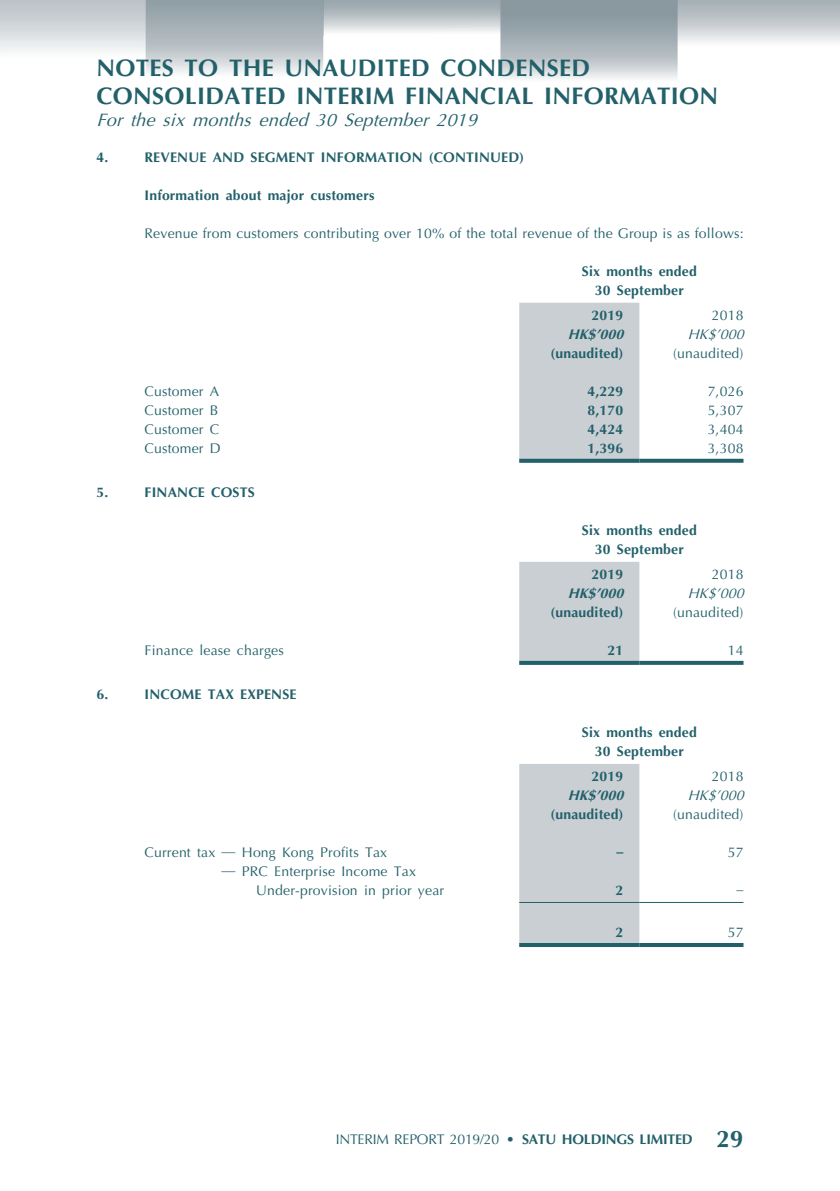
<style>
.page{position:relative;width:840px;height:1191px;background:#fff}
.page>*{position:absolute;margin:0;border:0;box-sizing:border-box;transform-origin:0 0}
.t1{font:700 24px/28px "Optima LT Std";letter-spacing:.015em;color:#22606a}
.t2{font:italic 18px "Optima LT Std";color:#22606a}
._31_table_tab_6pt{font:700 14px/19px "Optima LT Std";letter-spacing:.015em;color:#22606a;text-align:center}
._29_Table_Stub__Note{font:14px/19px "Optima LT Std";letter-spacing:.015em;color:#22606a}
._26___P2__Note{font:14px "Optima LT Std";letter-spacing:.015em;color:#22606a}
._17_H1__Note{font:700 14px "Optima LT Std";letter-spacing:.015em;color:#22606a}
._31_table_tab_6pt-2{font:14px "Optima LT Std";letter-spacing:.015em;color:#22606a}
._26___P2__Note-2{font:14px "Optima LT Std";letter-spacing:-.015em;color:#22606a}
._18___H2__Note{font:700 14px "Optima LT Std";letter-spacing:.015em;color:#22606a}
._31_table_tab_6pt-3{font:italic 700 14px "Optima LT Std";color:#22606a}
._31_table_tab_6pt-4{font:italic 14px "Optima LT Std";color:#22606a}
.s1{font-weight:700}
.s2{font-weight:700;font-size:24px}
</style>
<div class="page">
<img style="left:0;top:0;width:839px;height:947px">
<div style="left:519px;top:303px;width:120px;height:156px;background:#cacfd3"></div>
<svg style="left:519px;top:459px;width:120px;height:4px"></svg>
<svg style="left:639px;top:459px;width:104px;height:4px"></svg>
<div style="left:519px;top:562px;width:120px;height:99px;background:#cacfd3"></div>
<svg style="left:519px;top:661px;width:120px;height:4px"></svg>
<svg style="left:639px;top:661px;width:104px;height:4px"></svg>
<div style="left:519px;top:764px;width:120px;height:179px;background:#cacfd3"></div>
<hr style="left:519px;top:902px;width:120px;height:1px;background:#22606a">
<hr style="left:639px;top:902px;width:104px;height:1px;background:#22606a">
<hr style="left:519px;top:943px;width:120px;height:4px;background:#22606a">
<hr style="left:639px;top:943px;width:104px;height:4px;background:#22606a">
<h1 class="t1" style="left:96px;top:54px;width:623px">NOTES TO THE UNAUDITED CONDENSED<br>CONSOLIDATED INTERIM FINANCIAL INFORMATION</h1>
<p class="t2" style="left:96px;top:109px;width:387px">For the six months ended 30 September 2019</p>
<p class="_17_H1__Note" style="left:96px;top:149px;width:13px">4.</p>
<p class="_17_H1__Note" style="left:144px;top:149px;width:381px">REVENUE AND SEGMENT INFORMATION (CONTINUED)</p>
<p class="_18___H2__Note" style="left:144px;top:187px;width:231px">Information about major customers</p>
<p class="_26___P2__Note" style="left:144px;top:225px;width:600px">Revenue from customers contributing over 10% of the total revenue of the Group is as follows:</p>
<p class="_31_table_tab_6pt" style="left:581px;top:262px;width:116px">Six months ended<br>30 September</p>
<p class="_31_table_tab_6pt" style="left:591px;top:306px;width:33px">2019</p>
<p class="_31_table_tab_6pt-2" style="left:711px;top:307px;width:33px">2018</p>
<p class="_31_table_tab_6pt-3" style="left:567px;top:326px;width:62px">HK$’000</p>
<p class="_31_table_tab_6pt-4" style="left:687px;top:326px;width:62px">HK$’000</p>
<p class="_31_table_tab_6pt" style="left:550px;top:344px;width:74px">(unaudited)</p>
<p class="_31_table_tab_6pt-2" style="left:672px;top:345px;width:72px">(unaudited)</p>
<p class="_29_Table_Stub__Note" style="left:144px;top:382px;width:76px">Customer A</p>
<p class="_31_table_tab_6pt" style="left:587px;top:382px;width:37px">4,229</p>
<p class="_31_table_tab_6pt-2" style="left:707px;top:383px;width:37px">7,026</p>
<p class="_29_Table_Stub__Note" style="left:144px;top:401px;width:75px">Customer B</p>
<p class="_31_table_tab_6pt" style="left:587px;top:401px;width:37px">8,170</p>
<p class="_31_table_tab_6pt-2" style="left:707px;top:402px;width:37px">5,307</p>
<p class="_29_Table_Stub__Note" style="left:144px;top:420px;width:76px">Customer C</p>
<p class="_31_table_tab_6pt" style="left:587px;top:420px;width:37px">4,424</p>
<p class="_31_table_tab_6pt-2" style="left:707px;top:421px;width:37px">3,404</p>
<p class="_29_Table_Stub__Note" style="left:144px;top:439px;width:78px">Customer D</p>
<p class="_31_table_tab_6pt" style="left:587px;top:439px;width:37px">1,396</p>
<p class="_31_table_tab_6pt-2" style="left:707px;top:440px;width:37px">3,308</p>
<p class="_17_H1__Note" style="left:96px;top:484px;width:13px">5.</p>
<p class="_17_H1__Note" style="left:144px;top:484px;width:112px">FINANCE COSTS</p>
<p class="_31_table_tab_6pt" style="left:581px;top:521px;width:116px">Six months ended<br>30 September</p>
<p class="_31_table_tab_6pt" style="left:591px;top:565px;width:33px">2019</p>
<p class="_31_table_tab_6pt-2" style="left:711px;top:566px;width:33px">2018</p>
<p class="_31_table_tab_6pt-3" style="left:567px;top:585px;width:62px">HK$’000</p>
<p class="_31_table_tab_6pt-4" style="left:687px;top:585px;width:62px">HK$’000</p>
<p class="_31_table_tab_6pt" style="left:550px;top:603px;width:74px">(unaudited)</p>
<p class="_31_table_tab_6pt-2" style="left:672px;top:604px;width:72px">(unaudited)</p>
<p class="_29_Table_Stub__Note" style="left:144px;top:641px;width:141px">Finance lease charges</p>
<p class="_31_table_tab_6pt" style="left:607px;top:641px;width:17px">21</p>
<p class="_31_table_tab_6pt-2" style="left:727px;top:642px;width:17px">14</p>
<p class="_17_H1__Note" style="left:96px;top:686px;width:13px">6.</p>
<p class="_17_H1__Note" style="left:144px;top:686px;width:153px">INCOME TAX EXPENSE</p>
<p class="_31_table_tab_6pt" style="left:581px;top:723px;width:116px">Six months ended<br>30 September</p>
<p class="_31_table_tab_6pt" style="left:591px;top:767px;width:33px">2019</p>
<p class="_31_table_tab_6pt-2" style="left:711px;top:768px;width:33px">2018</p>
<p class="_31_table_tab_6pt-3" style="left:567px;top:787px;width:62px">HK$’000</p>
<p class="_31_table_tab_6pt-4" style="left:687px;top:787px;width:62px">HK$’000</p>
<p class="_31_table_tab_6pt" style="left:550px;top:805px;width:74px">(unaudited)</p>
<p class="_31_table_tab_6pt-2" style="left:672px;top:806px;width:72px">(unaudited)</p>
<p class="_29_Table_Stub__Note" style="left:144px;top:843px;width:244px">Current tax — Hong Kong Profits Tax</p>
<p class="_31_table_tab_6pt" style="left:616px;top:841px;width:8px">–</p>
<p class="_31_table_tab_6pt-2" style="left:727px;top:844px;width:17px">57</p>
<p class="_29_Table_Stub__Note" style="left:256px;top:862px;width:189px;text-indent:-34px">— PRC Enterprise Income Tax<br>Under-provision in prior year</p>
<p class="_31_table_tab_6pt" style="left:615px;top:881px;width:9px">2</p>
<p class="_31_table_tab_6pt-2" style="left:736px;top:880px;width:8px">–</p>
<p class="_31_table_tab_6pt" style="left:615px;top:923px;width:9px">2</p>
<p class="_31_table_tab_6pt-2" style="left:727px;top:924px;width:17px">57</p>
<p class="_26___P2__Note-2" style="left:335px;top:1130px;width:409px">INTERIM REPORT 2019/20 <span class="s1">• SATU HOLDINGS LIMITED</span> <span class="s2">29</span></p>
</div>
